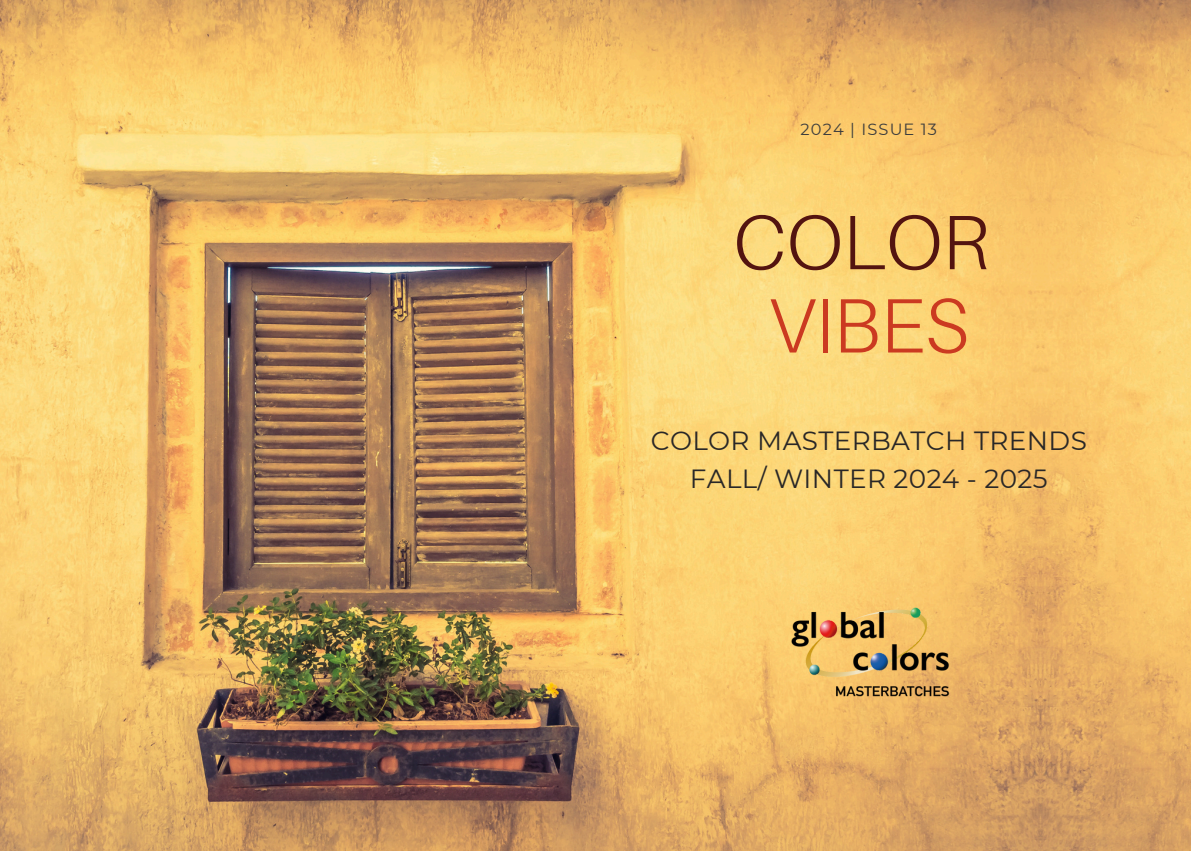
<style>
.page{position:relative;width:1191px;height:851px;background:#fff}
.page>*{position:absolute;margin:0;border:0;box-sizing:border-box;transform-origin:0 0}
.t1{font:300 77.1px/83.2px "Aileron";color:#531410;text-align:center}
.t2{font:26.25px/38.2px "Montserrat";letter-spacing:.015em;color:#292727;text-align:center}
.t3{font:16.2px "Montserrat";letter-spacing:.07em;color:#3d3d3d}
.s1{color:#cb3a21}
</style>
<div class="page">
<img style="left:0;top:0;width:1190px;height:850px">
<img style="left:785px;top:602px;width:171px;height:100px">
<h1 class="t3" style="left:800px;top:119px;width:138px">2024 | ISSUE 13</h1>
<p class="t1" style="left:733px;top:199px;width:257px">COLOR<br><span class="s1">VIBES</span></p>
<p class="t2" style="left:650px;top:421px;width:437px">COLOR MASTERBATCH TRENDS<br>FALL/ WINTER 2024 - 2025</p>
</div>
